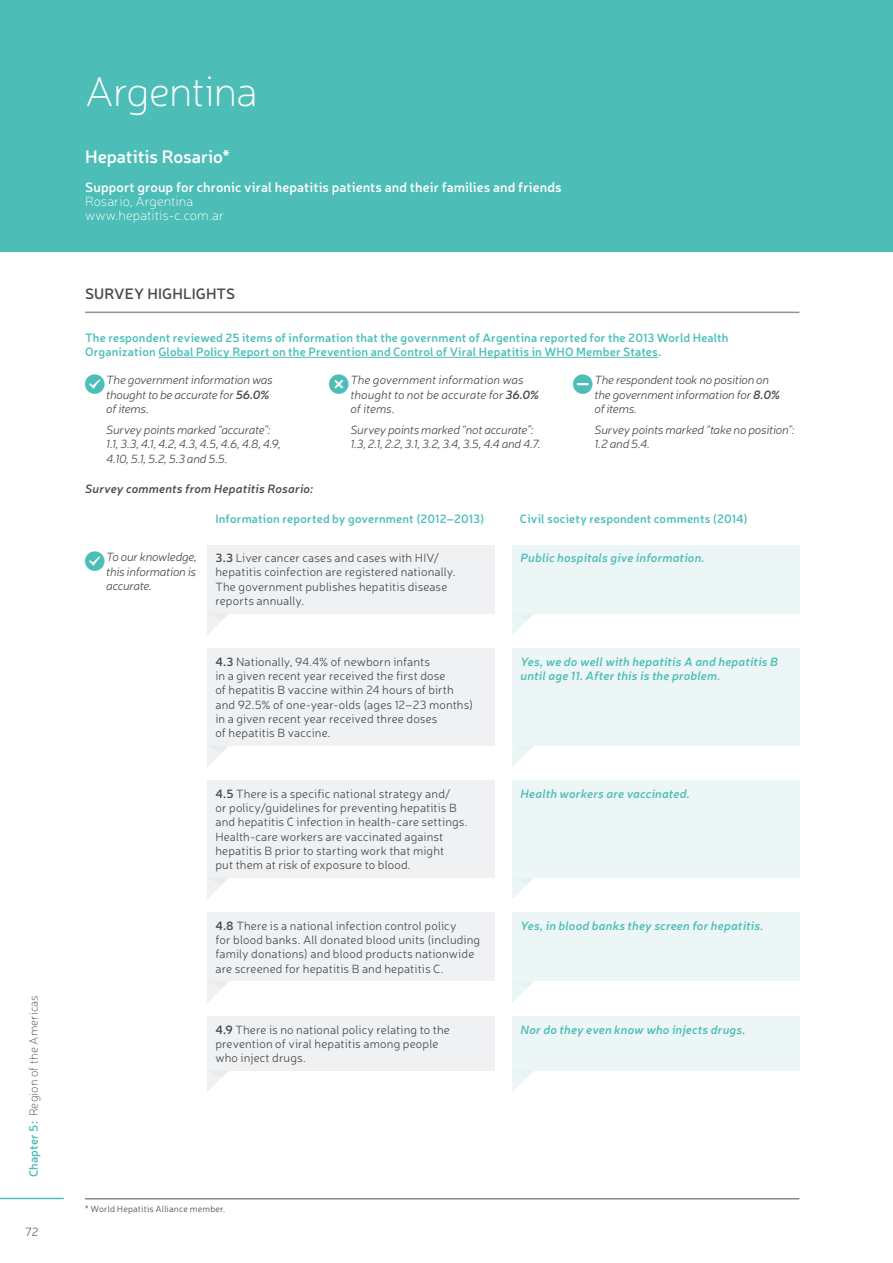
<style>
.page{position:relative;width:893px;height:1263px;background:#fff}
.page>*{position:absolute;margin:0;border:0;box-sizing:border-box;transform-origin:0 0}
.Header_-_Country__L{font:100 42px "Neris";letter-spacing:-.015em;color:#fff}
.Header_-_Report_NAME{font:600 18px "Neris";color:#fff}
.Body_Copy_-_Survey_H{font:600 15px "Neris";letter-spacing:.01em;color:#4b4c4d}
.Header_-_Report_TYPE{font:600 13.5px "Neris";letter-spacing:.01em;color:#fff}
.Header_-_Report_WEBS{font:100 13.5px "Neris";letter-spacing:.01em;color:#fff}
.Header_-_Report_LOCA{font:100 13.5px "Neris";letter-spacing:.005em;color:#fff}
.Bubble_-_Government{font:300 12px/14.2px "Neris";letter-spacing:.01em;color:#4b4c4d}
.Report_Table_2nd_par{font:italic 300 12px/14.4px "Neris";letter-spacing:-.015em;color:#4b4c4d}
.Bubble_-_Response{font:italic 600 12px/14.2px "Neris";letter-spacing:.015em;color:#4cbeb7}
.Body_Copy_-_Intro{font:600 12px/14.2px "Neris";letter-spacing:.015em;color:#4cbeb7}
.Body_Copy{font:600 12px "Neris";letter-spacing:.015em;color:#4cbeb7}
.Subhead_-_2nd{font:italic 600 12px "Neris";letter-spacing:.015em;color:#4b4c4d}
.t1{font:100 12px "Neris";letter-spacing:.01em;color:#4b4c4d}
.t2{font:100 12px "Neris";color:#231f20}
.Footnote_Sources{font:300 9px "Neris";letter-spacing:.02em;color:#4b4c4d}
.s1{font-weight:600;color:#4cbeb7}
.s2{font-weight:600}
</style>
<div class="page">
<div style="left:0;top:0;width:893px;height:252px;background:#4cbeb7"></div>
<hr style="left:85px;top:312px;width:714px;height:1px;background:#8f959d">
<hr style="left:158px;top:357px;width:500px;height:1px;background:#4cbeb7">
<div style="left:207px;top:780px;width:288px;height:98px;background:#f0f1f3"></div>
<div style="left:512px;top:780px;width:287px;height:98px;background:#edf6f6"></div>
<svg style="left:207px;top:878px;width:21px;height:21px"></svg>
<svg style="left:512px;top:878px;width:22px;height:21px"></svg>
<div style="left:207px;top:912px;width:288px;height:69px;background:#f0f1f3"></div>
<div style="left:512px;top:912px;width:287px;height:69px;background:#edf6f6"></div>
<svg style="left:207px;top:981px;width:22px;height:21px"></svg>
<svg style="left:512px;top:981px;width:22px;height:22px"></svg>
<div style="left:207px;top:648px;width:288px;height:97px;background:#f0f1f3"></div>
<div style="left:512px;top:648px;width:287px;height:97px;background:#edf6f6"></div>
<svg style="left:207px;top:746px;width:21px;height:21px"></svg>
<svg style="left:512px;top:746px;width:21px;height:21px"></svg>
<div style="left:207px;top:545px;width:288px;height:68px;background:#f0f1f3"></div>
<div style="left:512px;top:545px;width:287px;height:68px;background:#edf6f6"></div>
<svg style="left:207px;top:613px;width:22px;height:22px"></svg>
<svg style="left:512px;top:613px;width:22px;height:22px"></svg>
<div style="left:207px;top:1016px;width:288px;height:54px;background:#f0f1f3"></div>
<div style="left:512px;top:1016px;width:287px;height:54px;background:#edf6f6"></div>
<svg style="left:207px;top:1070px;width:22px;height:22px"></svg>
<svg style="left:512px;top:1070px;width:22px;height:22px"></svg>
<hr style="left:85px;top:1198px;width:714px;height:1px;background:#4b4c4d">
<hr style="left:0;top:1198px;width:64px;height:1px;background:#4cbeb7">
<p class="t1" style="left:26px;top:1177px;width:184px;rotate:-90deg"><span class="s1">Chapter 5:</span> Region of the Americas</p>
<p class="t2" style="left:25px;top:1224px;width:15px">72</p>
<p class="Header_-_Country__L" style="left:85px;top:66px;width:174px">Argentina</p>
<p class="Header_-_Report_NAME" style="left:85px;top:145px;width:146px">Hepatitis Rosario*</p>
<p class="Header_-_Report_TYPE" style="left:85px;top:178px;width:478px">Support group for chronic viral hepatitis patients and their families and friends</p>
<p class="Header_-_Report_LOCA" style="left:85px;top:193px;width:110px">Rosario, Argentina</p>
<p class="Header_-_Report_WEBS" style="left:85px;top:208px;width:140px">www.hepatitis-c.com.ar</p>
<p class="Body_Copy_-_Survey_H" style="left:85px;top:283px;width:152px">SURVEY HIGHLIGHTS</p>
<p class="Body_Copy_-_Intro" style="left:85px;top:330px;width:645px">The respondent reviewed 25 items of information that the government of Argentina reported for the 2013 World Health<br>Organization Global Policy Report on the Prevention and Control of Viral Hepatitis in WHO Member States.</p>
<p class="Report_Table_2nd_par" style="left:106px;top:373px;width:168px">The government information was thought to be accurate for <span class="s2">56.0% </span>of items.</p>
<p class="Report_Table_2nd_par" style="left:106px;top:422px;width:176px">Survey points marked “accurate”:<br>1.1, 3.3, 4.1, 4.2, 4.3, 4.5, 4.6, 4.8, 4.9,<br>4.10, 5.1, 5.2, 5.3 and 5.5.</p>
<p class="Report_Table_2nd_par" style="left:350px;top:373px;width:190px">The government information was thought to not be accurate for <span class="s2">36.0% </span>of items.</p>
<p class="Report_Table_2nd_par" style="left:350px;top:422px;width:192px">Survey points marked “not accurate”:<br>1.3, 2.1, 2.2, 3.1, 3.2, 3.4, 3.5, 4.4 and 4.7.</p>
<p class="Report_Table_2nd_par" style="left:595px;top:373px;width:187px">The respondent took no position on the government information for <span class="s2">8.0% </span>of items.</p>
<p class="Report_Table_2nd_par" style="left:595px;top:422px;width:201px">Survey points marked “take no position”:<br>1.2 and 5.4.</p>
<p class="Subhead_-_2nd" style="left:85px;top:480px;width:230px">Survey comments from Hepatitis Rosario:</p>
<p class="Body_Copy" style="left:215px;top:511px;width:270px">Information reported by government (2012–2013)</p>
<p class="Body_Copy" style="left:520px;top:511px;width:229px">Civil society respondent comments (2014)</p>
<p class="Report_Table_2nd_par" style="left:106px;top:549px;width:92px">To our knowledge,</p>
<p class="Bubble_-_Response" style="left:521px;top:550px;width:186px">Public hospitals give information.</p>
<p class="Report_Table_2nd_par" style="left:106px;top:564px;width:91px">this information is accurate.</p>
<p class="Bubble_-_Government" style="left:215px;top:550px;width:242px"><span class="s2">3.3</span> Liver cancer cases and cases with HIV/ hepatitis coinfection are registered nationally.<br>The government publishes hepatitis disease reports annually.</p>
<p class="Bubble_-_Government" style="left:215px;top:654px;width:259px"><span class="s2">4.3</span> Nationally, 94.4% of newborn infants<br>in a given recent year received the first dose<br>of hepatitis B vaccine within 24 hours of birth and 92.5% of one-year-olds (ages 12–23 months) in a given recent year received three doses<br>of hepatitis B vaccine.</p>
<p class="Bubble_-_Response" style="left:521px;top:654px;width:259px">Yes, we do well with hepatitis A and hepatitis B until age 11. After this is the problem.</p>
<p class="Bubble_-_Government" style="left:215px;top:786px;width:253px"><span class="s2">4.5</span> There is a specific national strategy and/<br>or policy/guidelines for preventing hepatitis B and hepatitis C infection in health-care settings.<br>Health-care workers are vaccinated against hepatitis B prior to starting work that might<br>put them at risk of exposure to blood.</p>
<p class="Bubble_-_Response" style="left:521px;top:786px;width:171px">Health workers are vaccinated.</p>
<p class="Bubble_-_Government" style="left:215px;top:918px;width:266px"><span class="s2">4.8</span> There is a national infection control policy<br>for blood banks. All donated blood units (including family donations) and blood products nationwide are screened for hepatitis B and hepatitis C.</p>
<p class="Bubble_-_Response" style="left:521px;top:918px;width:244px">Yes, in blood banks they screen for hepatitis.</p>
<p class="Bubble_-_Government" style="left:215px;top:1022px;width:236px"><span class="s2">4.9</span> There is no national policy relating to the prevention of viral hepatitis among people who inject drugs.</p>
<p class="Bubble_-_Response" style="left:521px;top:1021px;width:227px">Nor do they even know who injects drugs.</p>
<p class="Footnote_Sources" style="left:85px;top:1203px;width:142px">* World Hepatitis Alliance member.</p>
</div>
